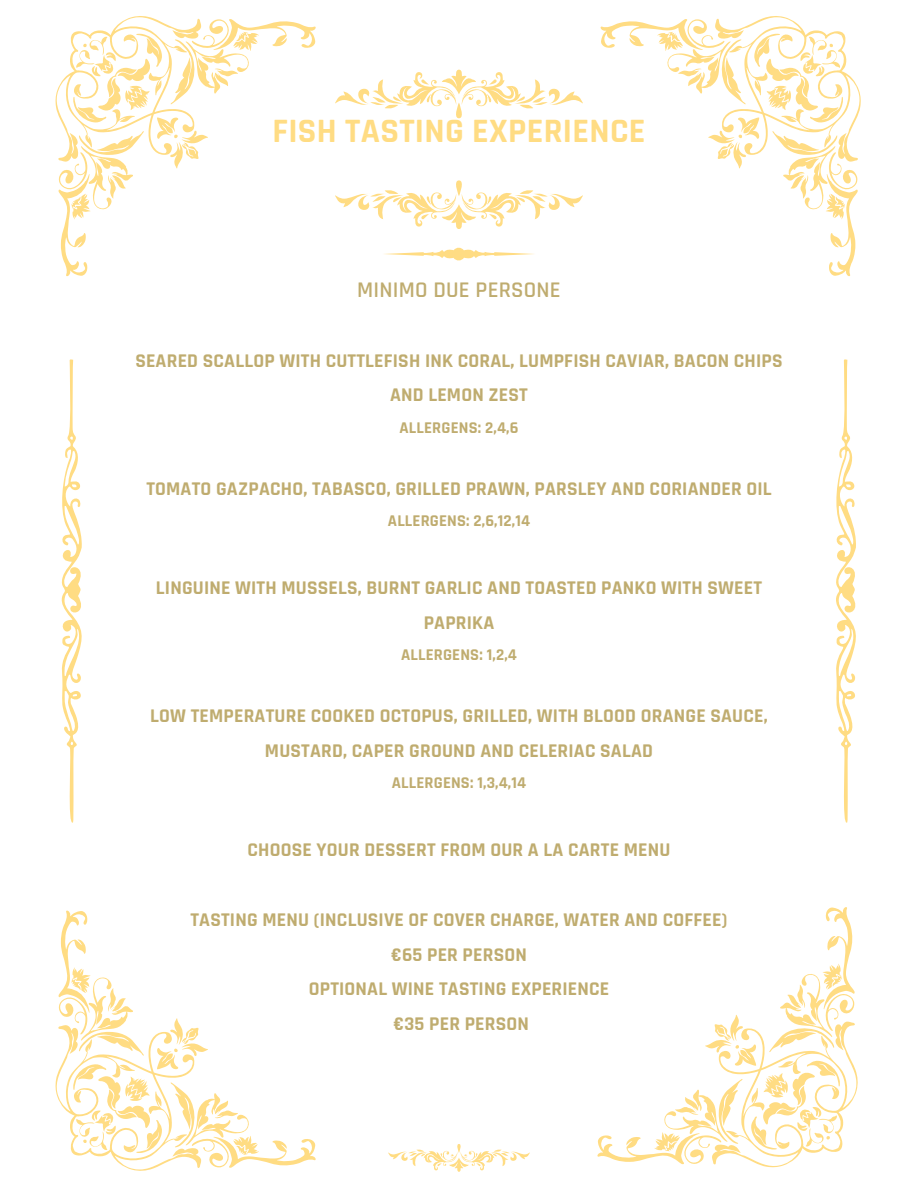
<style>
.page{position:relative;width:918px;height:1188px;background:#fff}
.page>*{position:absolute;margin:0;border:0;box-sizing:border-box;transform-origin:0 0}
.t1{font:700 34.5px "Rajdhani";letter-spacing:.01em;color:#ffdc83}
.t2{font:600 22.65px "Rajdhani";letter-spacing:.01em;color:#bfac6f}
.t3{font:700 19.65px/34.8px "Rajdhani";letter-spacing:.01em;color:#bfac6f;text-align:center}
.t4{font:700 16.65px "Rajdhani";letter-spacing:.01em;color:#bfac6f}
</style>
<div class="page">
<svg style="left:55px;top:16px;width:261px;height:260px"></svg>
<svg style="left:600px;top:16px;width:261px;height:260px"></svg>
<svg style="left:55px;top:910px;width:261px;height:261px"></svg>
<svg style="left:61px;top:359px;width:21px;height:464px"></svg>
<svg style="left:836px;top:359px;width:20px;height:464px"></svg>
<svg style="left:335px;top:70px;width:248px;height:48px"></svg>
<svg style="left:335px;top:181px;width:248px;height:48px"></svg>
<svg style="left:384px;top:247px;width:150px;height:14px"></svg>
<svg style="left:388px;top:1144px;width:142px;height:28px"></svg>
<svg style="left:597px;top:907px;width:261px;height:261px"></svg>
<p class="t1" style="left:272px;top:110px;width:375px">FISH TASTING EXPERIENCE</p>
<p class="t2" style="left:357px;top:276px;width:205px">MINIMO DUE PERSONE</p>
<p class="t3" style="left:135px;top:343px;width:649px">SEARED SCALLOP WITH CUTTLEFISH INK CORAL, LUMPFISH CAVIAR, BACON CHIPS<br>AND LEMON ZEST</p>
<h1 class="t4" style="left:400px;top:417px;width:120px">ALLERGENS: 2,4,6</h1>
<p class="t3" style="left:146px;top:472px;width:627px">TOMATO GAZPACHO, TABASCO, GRILLED PRAWN, PARSLEY AND CORIANDER OIL</p>
<p class="t4" style="left:388px;top:511px;width:144px">ALLERGENS: 2,6,12,14</p>
<h2 class="t3" style="left:156px;top:571px;width:608px">LINGUINE WITH MUSSELS, BURNT GARLIC AND TOASTED PANKO WITH SWEET<br>PAPRIKA</h2>
<p class="t4" style="left:401px;top:645px;width:117px">ALLERGENS: 1,2,4</p>
<p class="t3" style="left:150px;top:699px;width:619px">LOW TEMPERATURE COOKED OCTOPUS, GRILLED, WITH BLOOD ORANGE SAUCE,<br>MUSTARD, CAPER GROUND AND CELERIAC SALAD</p>
<p class="t4" style="left:392px;top:773px;width:136px">ALLERGENS: 1,3,4,14</p>
<p class="t3" style="left:248px;top:833px;width:424px">CHOOSE YOUR DESSERT FROM OUR A LA CARTE MENU</p>
<p class="t3" style="left:190px;top:903px;width:539px">TASTING MENU (INCLUSIVE OF COVER CHARGE, WATER AND COFFEE)</p>
<p class="t3" style="left:391px;top:937px;width:137px">€65 PER PERSON</p>
<p class="t3" style="left:309px;top:972px;width:302px">OPTIONAL WINE TASTING EXPERIENCE</p>
<p class="t3" style="left:394px;top:1007px;width:137px">€35 PER PERSON</p>
</div>
